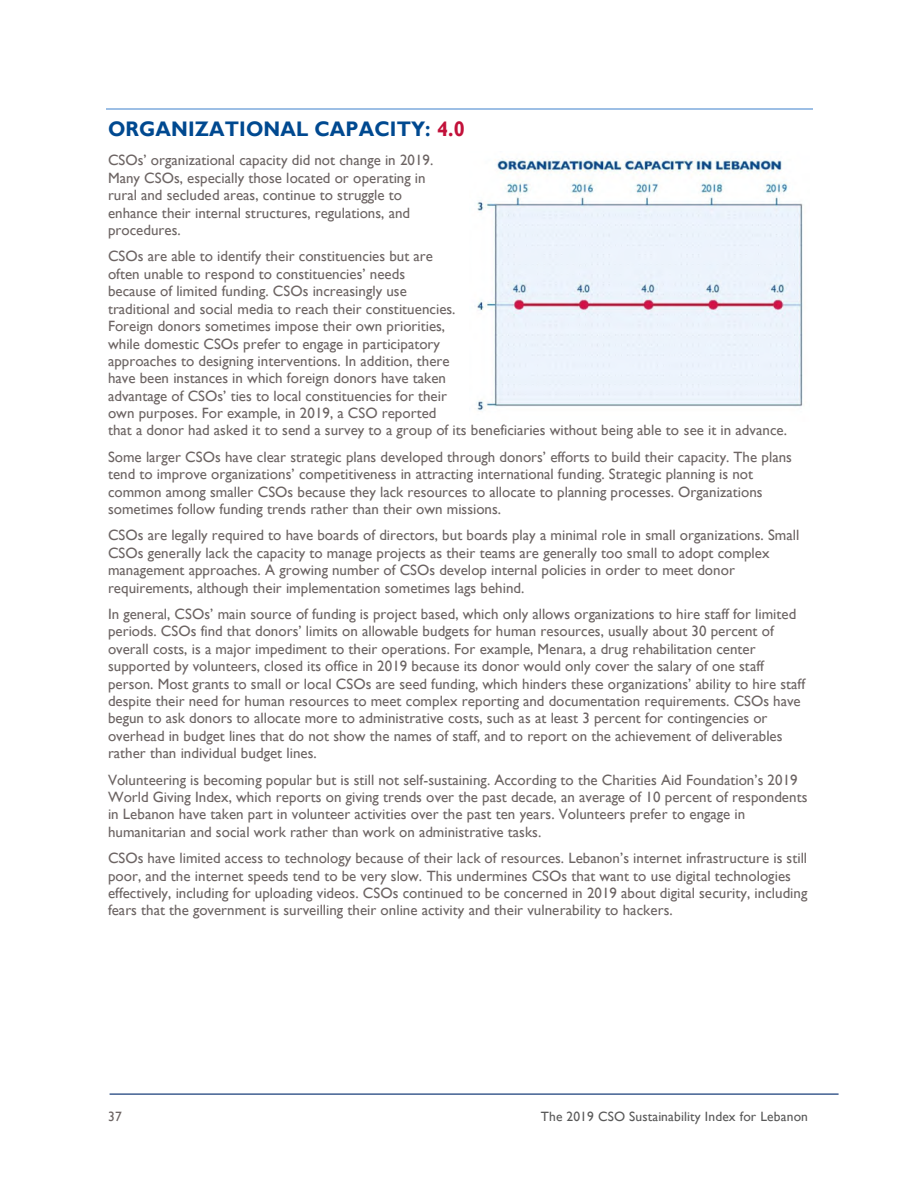
<style>
.page{position:relative;width:918px;height:1188px;background:#fff}
.page>*{position:absolute;margin:0;border:0;box-sizing:border-box;transform-origin:0 0}
.t1{font:700 21px "Gill Sans MT";letter-spacing:.005em;color:#004990;scale:.95 1}
.t2{font:15px/17.4px "Gill Sans MT";color:#6c6463}
.t3{font:13.5px "Gill Sans MT";letter-spacing:.01em;color:#595959}
.t4{font:13.5px "Gill Sans MT";color:#6c6463}
.s1{color:#c2113a}
</style>
<div class="page">
<hr style="left:110px;top:1094px;width:729px;height:1px;background:#002a6c">
<hr style="left:106px;top:108px;width:706px;height:2px;background:#9dbfe5">
<img style="left:476px;top:158px;width:327px;height:253px">
<p class="t1" style="left:108px;top:117px;width:377px">ORGANIZATIONAL CAPACITY: <span class="s1">4.0</span></p>
<p class="t2" style="left:108px;top:152px;width:327px">CSOs’ organizational capacity did not change in 2019.<br>Many CSOs, especially those located or operating in rural and secluded areas, continue to struggle to enhance their internal structures, regulations, and procedures.</p>
<p class="t2" style="left:108px;top:247px;width:680px">CSOs are able to identify their constituencies but are<br>often unable to respond to constituencies’ needs<br>because of limited funding. CSOs increasingly use<br>traditional and social media to reach their constituencies.<br>Foreign donors sometimes impose their own priorities,<br>while domestic CSOs prefer to engage in participatory<br>approaches to designing interventions. In addition, there<br>have been instances in which foreign donors have taken<br>advantage of CSOs’ ties to local constituencies for their<br>own purposes. For example, in 2019, a CSO reported<br>that a donor had asked it to send a survey to a group of its beneficiaries without being able to see it in advance.</p>
<p class="t2" style="left:108px;top:448px;width:685px">Some larger CSOs have clear strategic plans developed through donors’ efforts to build their capacity. The plans tend to improve organizations’ competitiveness in attracting international funding. Strategic planning is not common among smaller CSOs because they lack resources to allocate to planning processes. Organizations sometimes follow funding trends rather than their own missions.</p>
<p class="t2" style="left:108px;top:526px;width:693px">CSOs are legally required to have boards of directors, but boards play a minimal role in small organizations. Small CSOs generally lack the capacity to manage projects as their teams are generally too small to adopt complex management approaches. A growing number of CSOs develop internal policies in order to meet donor requirements, although their implementation sometimes lags behind.</p>
<p class="t2" style="left:108px;top:605px;width:699px">In general, CSOs’ main source of funding is project based, which only allows organizations to hire staff for limited periods. CSOs find that donors’ limits on allowable budgets for human resources, usually about 30 percent of overall costs, is a major impediment to their operations. For example, Menara, a drug rehabilitation center supported by volunteers, closed its office in 2019 because its donor would only cover the salary of one staff person. Most grants to small or local CSOs are seed funding, which hinders these organizations’ ability to hire staff despite their need for human resources to meet complex reporting and documentation requirements. CSOs have begun to ask donors to allocate more to administrative costs, such as at least 3 percent for contingencies or overhead in budget lines that do not show the names of staff, and to report on the achievement of deliverables rather than individual budget lines.</p>
<p class="t2" style="left:108px;top:771px;width:701px">Volunteering is becoming popular but is still not self-sustaining. According to the Charities Aid Foundation’s 2019<br>World Giving Index, which reports on giving trends over the past decade, an average of 10 percent of respondents in Lebanon have taken part in volunteer activities over the past ten years. Volunteers prefer to engage in humanitarian and social work rather than work on administrative tasks.</p>
<p class="t2" style="left:108px;top:849px;width:701px">CSOs have limited access to technology because of their lack of resources. Lebanon’s internet infrastructure is still poor, and the internet speeds tend to be very slow. This undermines CSOs that want to use digital technologies effectively, including for uploading videos. CSOs continued to be concerned in 2019 about digital security, including fears that the government is surveilling their online activity and their vulnerability to hackers.</p>
<p class="t4" style="left:108px;top:1108px;width:15px">37</p>
<p class="t3" style="left:541px;top:1108px;width:269px">The 2019 CSO Sustainability Index for Lebanon</p>
</div>
